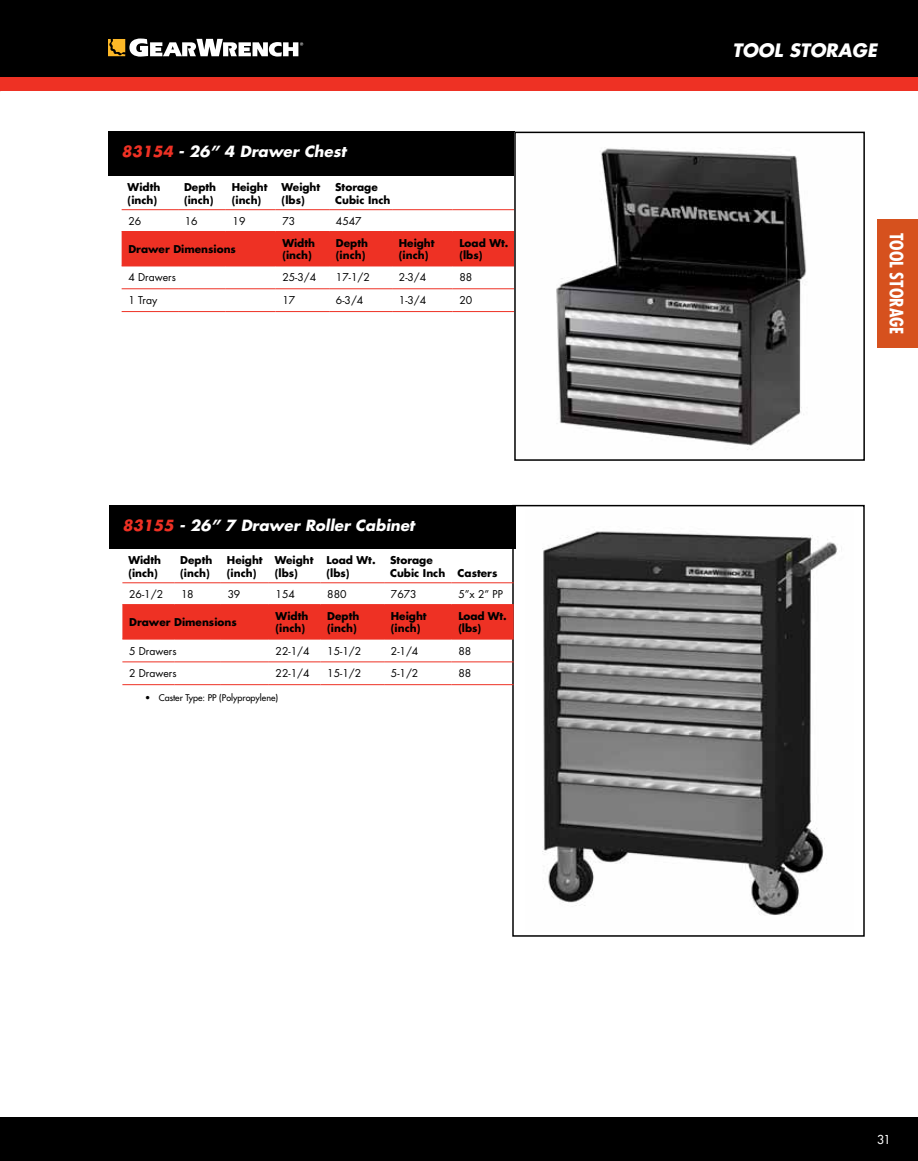
<style>
.page{position:relative;width:918px;height:1161px;background:#fff}
.page>*{position:absolute;margin:0;border:0;box-sizing:border-box;transform-origin:0 0}
.t1{font:italic 700 18px "Futura LT";color:#fff}
.t2{font:700 condensed 18px "Futura LT";color:#fff}
.t3{font:italic 700 15px "Futura";color:#fff}
.t4{font:12px "Futura LT";color:#fff}
.t5{font:700 10.5px/12.6px "Futura LT";color:#000}
.t6{font:10.5px "Futura LT";color:#000}
.t7{font:9px "Futura LT";color:#000}
.s1{color:#ee3124}
</style>
<div class="page">
<div style="left:0;top:1117px;width:918px;height:44px;background:#000"></div>
<div style="left:0;top:0;width:918px;height:78px;background:#000"></div>
<svg style="left:108px;top:39px;width:195px;height:18px"></svg>
<div style="left:0;top:78px;width:918px;height:13px;background:#ee3124"></div>
<div style="left:877px;top:219px;width:41px;height:129px;background:#d6511e"></div>
<div style="left:122px;top:232px;width:392px;height:34px;background:#ee3124"></div>
<hr style="left:122px;top:209px;width:56px;height:1px;background:#ee3124">
<hr style="left:178px;top:209px;width:48px;height:1px;background:#ee3124">
<hr style="left:226px;top:209px;width:50px;height:1px;background:#ee3124">
<hr style="left:276px;top:209px;width:53px;height:1px;background:#ee3124">
<hr style="left:329px;top:209px;width:63px;height:1px;background:#ee3124">
<hr style="left:392px;top:209px;width:61px;height:1px;background:#ee3124">
<hr style="left:453px;top:209px;width:63px;height:1px;background:#ee3124">
<hr style="left:122px;top:231px;width:56px;height:1px;background:#ee3124">
<hr style="left:122px;top:266px;width:56px;height:1px;background:#ee3124">
<hr style="left:178px;top:266px;width:48px;height:1px;background:#ee3124">
<hr style="left:226px;top:266px;width:50px;height:1px;background:#ee3124">
<hr style="left:122px;top:289px;width:56px;height:1px;background:#ee3124">
<hr style="left:178px;top:289px;width:48px;height:1px;background:#ee3124">
<hr style="left:226px;top:289px;width:50px;height:1px;background:#ee3124">
<hr style="left:122px;top:311px;width:56px;height:1px;background:#ee3124">
<hr style="left:178px;top:311px;width:48px;height:1px;background:#ee3124">
<hr style="left:226px;top:311px;width:50px;height:1px;background:#ee3124">
<hr style="left:178px;top:231px;width:48px;height:1px;background:#ee3124">
<hr style="left:226px;top:231px;width:50px;height:1px;background:#ee3124">
<hr style="left:276px;top:231px;width:53px;height:1px;background:#ee3124">
<hr style="left:329px;top:231px;width:63px;height:1px;background:#ee3124">
<hr style="left:392px;top:231px;width:61px;height:1px;background:#ee3124">
<hr style="left:453px;top:231px;width:63px;height:1px;background:#ee3124">
<hr style="left:276px;top:266px;width:53px;height:1px;background:#ee3124">
<hr style="left:329px;top:266px;width:63px;height:1px;background:#ee3124">
<hr style="left:392px;top:266px;width:61px;height:1px;background:#ee3124">
<hr style="left:453px;top:266px;width:63px;height:1px;background:#ee3124">
<hr style="left:276px;top:289px;width:53px;height:1px;background:#ee3124">
<hr style="left:329px;top:289px;width:63px;height:1px;background:#ee3124">
<hr style="left:392px;top:289px;width:61px;height:1px;background:#ee3124">
<hr style="left:453px;top:289px;width:63px;height:1px;background:#ee3124">
<hr style="left:276px;top:311px;width:53px;height:1px;background:#ee3124">
<hr style="left:329px;top:311px;width:63px;height:1px;background:#ee3124">
<hr style="left:392px;top:311px;width:61px;height:1px;background:#ee3124">
<hr style="left:453px;top:311px;width:63px;height:1px;background:#ee3124">
<div style="left:108px;top:132px;width:407px;height:44px;background:#000"></div>
<img style="left:556px;top:148px;width:251px;height:302px">
<div style="left:514px;top:132px;width:351px;height:329px;border:2px solid #000"></div>
<img style="left:542px;top:531px;width:296px;height:384px">
<div style="left:512px;top:505px;width:353px;height:432px;border:2px solid #000"></div>
<div style="left:122px;top:605px;width:392px;height:34px;background:#ee3124"></div>
<hr style="left:122px;top:583px;width:52px;height:1px;background:#ee3124">
<hr style="left:174px;top:583px;width:47px;height:1px;background:#ee3124">
<hr style="left:221px;top:583px;width:48px;height:1px;background:#ee3124">
<hr style="left:269px;top:583px;width:52px;height:1px;background:#ee3124">
<hr style="left:321px;top:583px;width:63px;height:1px;background:#ee3124">
<hr style="left:384px;top:583px;width:68px;height:1px;background:#ee3124">
<hr style="left:452px;top:583px;width:62px;height:1px;background:#ee3124">
<hr style="left:122px;top:604px;width:52px;height:1px;background:#ee3124">
<hr style="left:122px;top:639px;width:52px;height:1px;background:#ee3124">
<hr style="left:174px;top:639px;width:47px;height:1px;background:#ee3124">
<hr style="left:221px;top:639px;width:48px;height:1px;background:#ee3124">
<hr style="left:122px;top:662px;width:52px;height:1px;background:#ee3124">
<hr style="left:174px;top:662px;width:47px;height:1px;background:#ee3124">
<hr style="left:221px;top:662px;width:48px;height:1px;background:#ee3124">
<hr style="left:122px;top:684px;width:52px;height:1px;background:#ee3124">
<hr style="left:174px;top:684px;width:47px;height:1px;background:#ee3124">
<hr style="left:221px;top:684px;width:48px;height:1px;background:#ee3124">
<hr style="left:174px;top:604px;width:47px;height:1px;background:#ee3124">
<hr style="left:221px;top:604px;width:48px;height:1px;background:#ee3124">
<hr style="left:269px;top:604px;width:52px;height:1px;background:#ee3124">
<hr style="left:321px;top:604px;width:63px;height:1px;background:#ee3124">
<hr style="left:384px;top:604px;width:68px;height:1px;background:#ee3124">
<hr style="left:452px;top:604px;width:62px;height:1px;background:#ee3124">
<hr style="left:269px;top:639px;width:52px;height:1px;background:#ee3124">
<hr style="left:321px;top:639px;width:63px;height:1px;background:#ee3124">
<hr style="left:384px;top:639px;width:68px;height:1px;background:#ee3124">
<hr style="left:452px;top:639px;width:62px;height:1px;background:#ee3124">
<hr style="left:269px;top:662px;width:52px;height:1px;background:#ee3124">
<hr style="left:321px;top:662px;width:63px;height:1px;background:#ee3124">
<hr style="left:384px;top:662px;width:68px;height:1px;background:#ee3124">
<hr style="left:452px;top:662px;width:62px;height:1px;background:#ee3124">
<hr style="left:269px;top:684px;width:52px;height:1px;background:#ee3124">
<hr style="left:321px;top:684px;width:63px;height:1px;background:#ee3124">
<hr style="left:384px;top:684px;width:68px;height:1px;background:#ee3124">
<hr style="left:452px;top:684px;width:62px;height:1px;background:#ee3124">
<div style="left:109px;top:505px;width:407px;height:44px;background:#000"></div>
<h2 class="t3" style="left:122px;top:141px;width:226px"><span class="s1">83154</span> - 26” 4 Drawer Chest</h2>
<p class="t5" style="left:128px;top:181px;width:34px">Width (inch)</p>
<p class="t5" style="left:184px;top:181px;width:34px">Depth (inch)</p>
<p class="t5" style="left:232px;top:181px;width:37px">Height (inch)</p>
<p class="t5" style="left:282px;top:181px;width:40px">Weight (lbs)</p>
<p class="t5" style="left:335px;top:181px;width:57px">Storage<br>Cubic Inch</p>
<p class="t6" style="left:128px;top:214px;width:14px">26</p>
<p class="t6" style="left:185px;top:214px;width:14px">16</p>
<p class="t6" style="left:233px;top:214px;width:14px">19</p>
<p class="t6" style="left:282px;top:214px;width:14px">73</p>
<p class="t6" style="left:336px;top:214px;width:27px">4547</p>
<p class="t5" style="left:128px;top:243px;width:109px">Drawer Dimensions</p>
<p class="t5" style="left:282px;top:236px;width:34px">Width (inch)</p>
<p class="t5" style="left:336px;top:236px;width:34px">Depth (inch)</p>
<p class="t5" style="left:399px;top:236px;width:37px">Height (inch)</p>
<p class="t5" style="left:459px;top:236px;width:51px">Load Wt. (lbs)</p>
<p class="t6" style="left:128px;top:271px;width:49px">4 Drawers</p>
<p class="t6" style="left:282px;top:271px;width:36px">25-3/4</p>
<p class="t6" style="left:336px;top:271px;width:36px">17-1/2</p>
<p class="t6" style="left:399px;top:271px;width:29px">2-3/4</p>
<p class="t6" style="left:459px;top:271px;width:14px">88</p>
<p class="t6" style="left:128px;top:294px;width:31px">1 Tray</p>
<p class="t6" style="left:282px;top:294px;width:14px">17</p>
<p class="t6" style="left:336px;top:294px;width:29px">6-3/4</p>
<p class="t6" style="left:399px;top:294px;width:29px">1-3/4</p>
<p class="t6" style="left:459px;top:294px;width:14px">20</p>
<h2 class="t3" style="left:122px;top:515px;width:294px"><span class="s1">83155</span> - 26” 7 Drawer Roller Cabinet</h2>
<p class="t5" style="left:128px;top:554px;width:34px">Width (inch)</p>
<p class="t5" style="left:180px;top:554px;width:34px">Depth (inch)</p>
<p class="t5" style="left:227px;top:554px;width:37px">Height (inch)</p>
<p class="t5" style="left:275px;top:554px;width:40px">Weight (lbs)</p>
<p class="t5" style="left:327px;top:554px;width:51px">Load Wt. (lbs)</p>
<p class="t5" style="left:390px;top:554px;width:109px">Storage<br>Cubic Inch Casters</p>
<p class="t6" style="left:129px;top:587px;width:36px">26-1/2</p>
<p class="t6" style="left:181px;top:587px;width:14px">18</p>
<p class="t6" style="left:228px;top:587px;width:14px">39</p>
<p class="t6" style="left:276px;top:587px;width:21px">154</p>
<p class="t6" style="left:327px;top:587px;width:21px">880</p>
<p class="t6" style="left:391px;top:587px;width:27px">7673</p>
<p class="t6" style="left:458px;top:587px;width:46px">5”x 2” PP</p>
<p class="t5" style="left:129px;top:616px;width:109px">Drawer Dimensions</p>
<p class="t5" style="left:276px;top:609px;width:34px">Width (inch)</p>
<p class="t5" style="left:327px;top:609px;width:34px">Depth (inch)</p>
<p class="t5" style="left:391px;top:609px;width:37px">Height (inch)</p>
<p class="t5" style="left:458px;top:609px;width:50px">Load Wt. (lbs)</p>
<p class="t6" style="left:129px;top:644px;width:49px">5 Drawers</p>
<p class="t6" style="left:276px;top:644px;width:36px">22-1/4</p>
<p class="t6" style="left:327px;top:644px;width:36px">15-1/2</p>
<p class="t6" style="left:391px;top:644px;width:29px">2-1/4</p>
<p class="t6" style="left:458px;top:644px;width:14px">88</p>
<p class="t6" style="left:129px;top:667px;width:49px">2 Drawers</p>
<p class="t6" style="left:276px;top:667px;width:36px">22-1/4</p>
<p class="t6" style="left:327px;top:667px;width:36px">15-1/2</p>
<p class="t6" style="left:391px;top:667px;width:29px">5-1/2</p>
<p class="t6" style="left:458px;top:667px;width:14px">88</p>
<p class="t7" style="left:145px;top:692px;width:134px">• Caster Type: PP (Polypropylene)</p>
<h1 class="t1" style="left:732px;top:38px;width:146px">TOOL STORAGE</h1>
<h1 class="t2" style="left:908px;top:233px;width:103px;rotate:90deg">TOOL STORAGE</h1>
<p class="t4" style="left:877px;top:1132px;width:15px">31</p>
</div>
